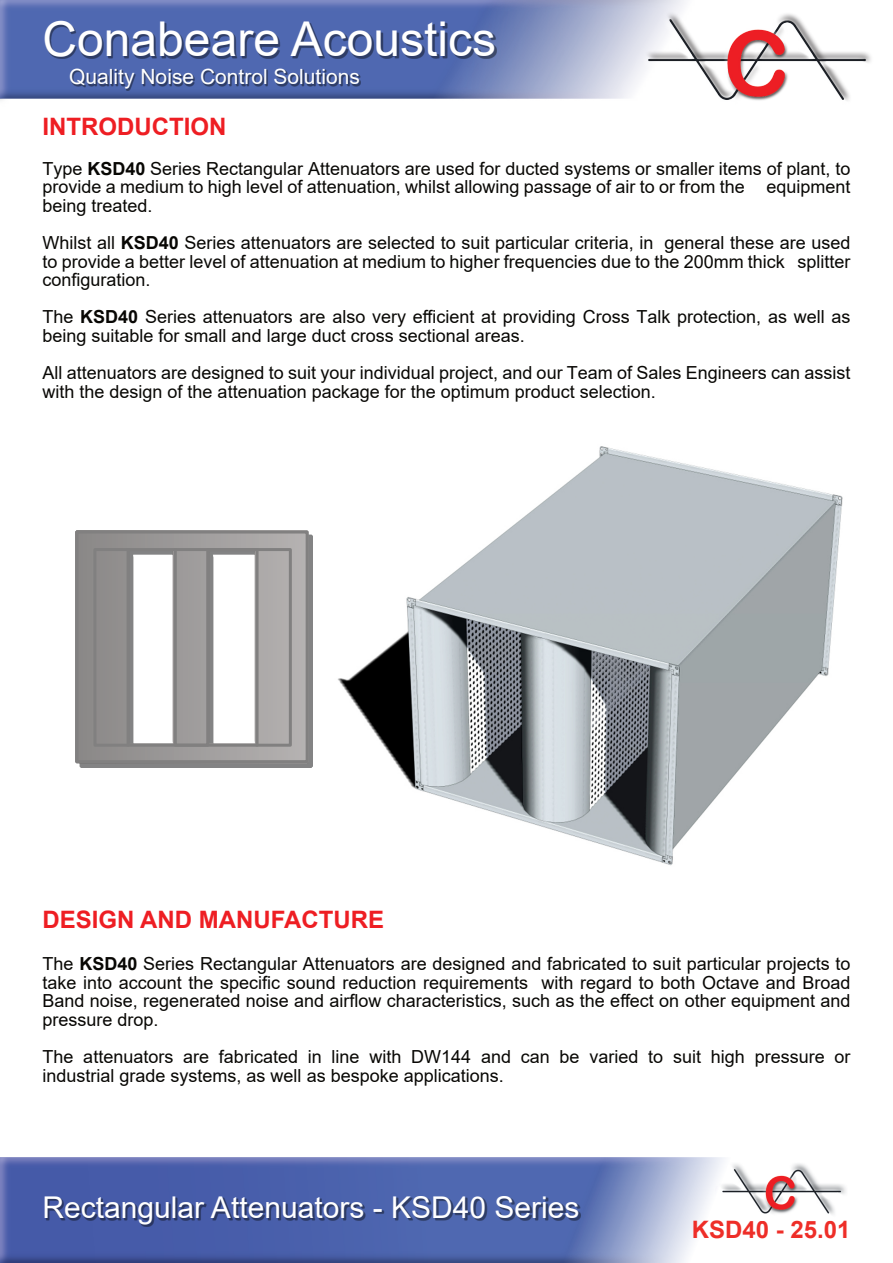
<style>
.page{position:relative;width:893px;height:1263px;background:#fff}
.page>*{position:absolute;margin:0;border:0;box-sizing:border-box;transform-origin:0 0}
.t1{font:48px "Arial";color:#fff}
.t2{font:30px "Arial";color:#fff}
.t3{font:700 24px "Arial";color:#ee1e23}
.t4{font:700 24px "Arial";color:#ee2e28}
.t5{font:21px "Arial";color:#fff}
.t6{font:18px/18.6px "Arial";color:#080704;text-align:justify}
.s1{font-weight:700}
</style>
<div class="page">
<img style="left:0;top:0;width:684px;height:101px">
<img style="left:0;top:1157px;width:724px;height:106px">
<img style="left:45px;top:1197px;width:535px;height:29px">
<img style="left:338px;top:446px;width:505px;height:420px">
<img style="left:716px;top:1162px;width:130px;height:58px">
<img style="left:46px;top:22px;width:451px;height:37px">
<img style="left:71px;top:70px;width:290px;height:21px">
<img style="left:640px;top:12px;width:231px;height:89px">
<img style="left:76px;top:534px;width:237px;height:233px">
<div style="left:75px;top:530px;width:234px;height:233px;border:3px solid #818080"></div>
<div style="left:93px;top:548px;width:199px;height:199px;border:3px solid #818080"></div>
<hr style="left:127px;top:549px;width:3px;height:196px;background:#818080">
<svg style="left:172px;top:546px;width:88px;height:202px"></svg>
<h1 class="t1" style="left:43px;top:21px;width:455px">Conabeare Acoustics</h1>
<p class="t5" style="left:69px;top:69px;width:292px">Quality Noise Control Solutions</p>
<h3 class="t3" style="left:43px;top:118px;width:185px">INTRODUCTION</h3>
<p class="t6" style="left:43px;top:161px;width:809px">Type <span class="s1">KSD40</span> Series Rectangular Attenuators are used for ducted systems or smaller items of plant, to provide a medium to high level of attenuation, whilst allowing passage of air to or from the equipment being treated.</p>
<p class="t6" style="left:43px;top:235px;width:809px">Whilst all <span class="s1">KSD40</span> Series attenuators are selected to suit particular criteria, in general these are used to provide a better level of attenuation at medium to higher frequencies due to the 200mm thick splitter configuration.</p>
<p class="t6" style="left:43px;top:309px;width:809px">The <span class="s1">KSD40</span> Series attenuators are also very efficient at providing Cross Talk protection, as well as being suitable for small and large duct cross sectional areas.</p>
<p class="t6" style="left:43px;top:365px;width:809px">All attenuators are designed to suit your individual project, and our Team of Sales Engineers can assist with the design of the attenuation package for the optimum product selection.</p>
<h3 class="t3" style="left:43px;top:911px;width:343px">DESIGN AND MANUFACTURE</h3>
<p class="t6" style="left:43px;top:956px;width:809px">The <span class="s1">KSD40</span> Series Rectangular Attenuators are designed and fabricated to suit particular projects to take into account the specific sound reduction requirements with regard to both Octave and Broad Band noise, regenerated noise and airflow characteristics, such as the effect on other equipment and pressure drop.</p>
<p class="t6" style="left:43px;top:1049px;width:809px">The attenuators are fabricated in line with DW144 and can be varied to suit high pressure or industrial grade systems, as well as bespoke applications.</p>
<h2 class="t2" style="left:43px;top:1196px;width:538px">Rectangular Attenuators - KSD40 Series</h2>
<h3 class="t4" style="left:692px;top:1220px;width:160px">KSD40 - 25.01</h3>
</div>
